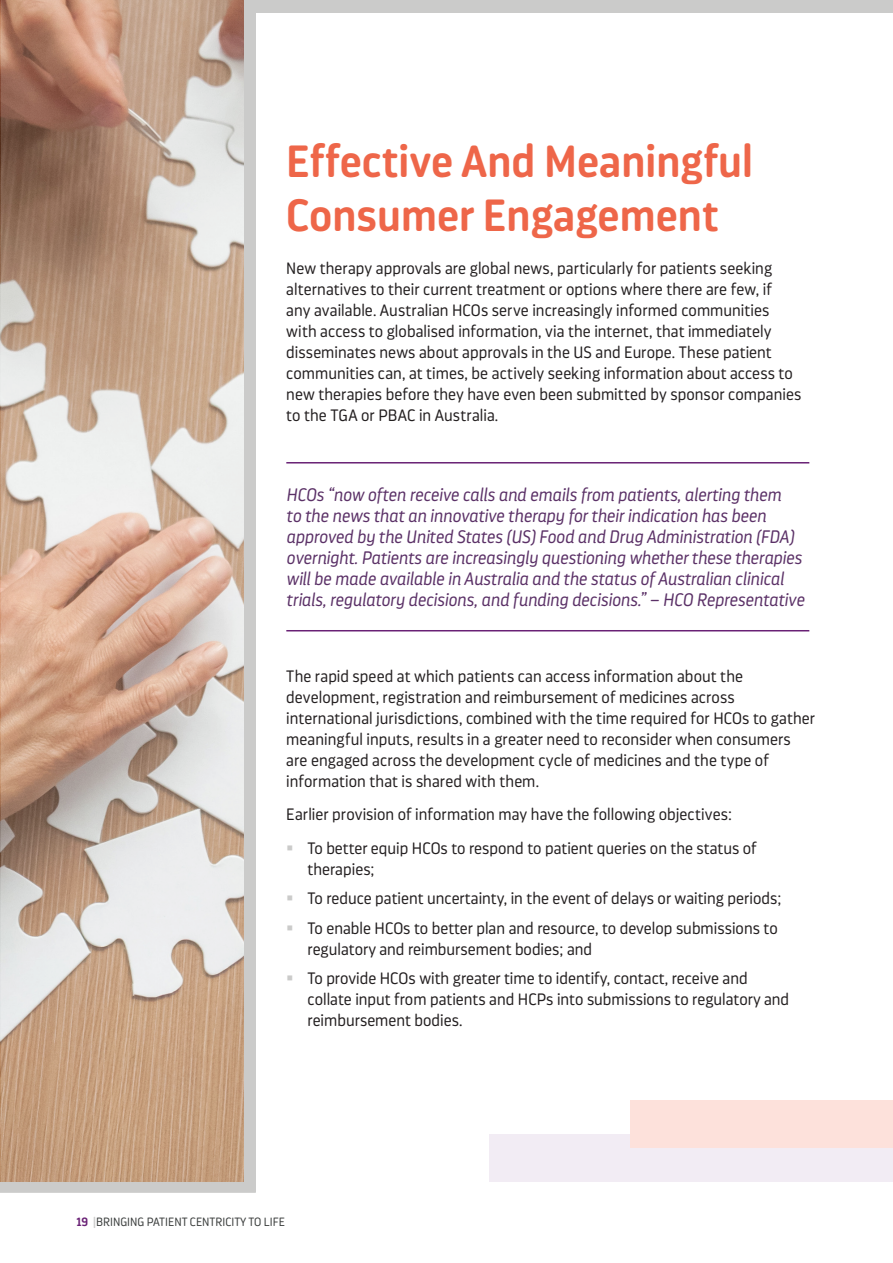
<style>
.page{position:relative;width:893px;height:1263px;background:#fff}
.page>*{position:absolute;margin:0;border:0;box-sizing:border-box;transform-origin:0 0}
._03_Heading_1{font:600 45px/54px "Darwin Pro Rd";color:#ee6649}
._04_Body___Pull_Quot{font:italic 300 18px/21px "Darwin Pro Rd";color:#5b3167}
._04_Body___Text{font:300 16.5px/21px "Darwin Pro Rd";color:#231f20}
.t1{font:300 12px "Darwin Pro Rd";color:#3b3e3d}
.s1{font-weight:600;color:#692175}
.s2{font-weight:600;color:#cbcbca}
</style>
<div class="page">
<div style="left:0;top:0;width:893px;height:13px;background:#cbcbca"></div>
<hr style="left:286px;top:630px;width:523px;height:1px;background:#692175">
<hr style="left:286px;top:462px;width:523px;height:1px;background:#692175">
<div style="left:489px;top:1134px;width:404px;height:47px;background:#f2ecf4"></div>
<div style="left:630px;top:1100px;width:263px;height:48px;background:#fde1db"></div>
<div style="left:0;top:13px;width:256px;height:1180px;background:#cbcbca"></div>
<svg style="left:1px;top:1px;width:243px;height:1181px;background:#c9af9d"></svg>
<p class="_03_Heading_1" style="left:286px;top:133px;width:468px">Effective And Meaningful<br>Consumer Engagement</p>
<p class="_04_Body___Text" style="left:286px;top:257px;width:517px">New therapy approvals are global news, particularly for patients seeking alternatives to their current treatment or options where there are few, if<br>any available. Australian HCOs serve increasingly informed communities with access to globalised information, via the internet, that immediately disseminates news about approvals in the US and Europe. These patient communities can, at times, be actively seeking information about access to new therapies before they have even been submitted by sponsor companies to the TGA or PBAC in Australia.</p>
<p class="_04_Body___Pull_Quot" style="left:286px;top:484px;width:519px">HCOs “now often receive calls and emails from patients, alerting them<br>to the news that an innovative therapy for their indication has been approved by the United States (US) Food and Drug Administration (FDA) overnight. Patients are increasingly questioning whether these therapies will be made available in Australia and the status of Australian clinical trials, regulatory decisions, and funding decisions.” – HCO Representative</p>
<p class="_04_Body___Text" style="left:286px;top:666px;width:530px">The rapid speed at which patients can access information about the development, registration and reimbursement of medicines across international jurisdictions, combined with the time required for HCOs to gather meaningful inputs, results in a greater need to reconsider when consumers are engaged across the development cycle of medicines and the type of information that is shared with them.</p>
<p class="_04_Body___Text" style="left:286px;top:803px;width:447px">Earlier provision of information may have the following objectives:</p>
<p class="_04_Body___Text" style="left:308px;top:837px;width:451px">To better equip HCOs to respond to patient queries on the status of therapies;</p>
<p class="_04_Body___Text" style="left:308px;top:887px;width:475px">To reduce patient uncertainty, in the event of delays or waiting periods;</p>
<p class="_04_Body___Text" style="left:308px;top:917px;width:472px">To enable HCOs to better plan and resource, to develop submissions to regulatory and reimbursement bodies; and</p>
<p class="_04_Body___Text" style="left:308px;top:967px;width:483px">To provide HCOs with greater time to identify, contact, receive and collate input from patients and HCPs into submissions to regulatory and reimbursement bodies.</p>
<p class="t1" style="left:77px;top:1214px;width:210px"><span class="s1">19</span> <span class="s2">|</span>BRINGING PATIENT CENTRICITY TO LIFE</p>
</div>
